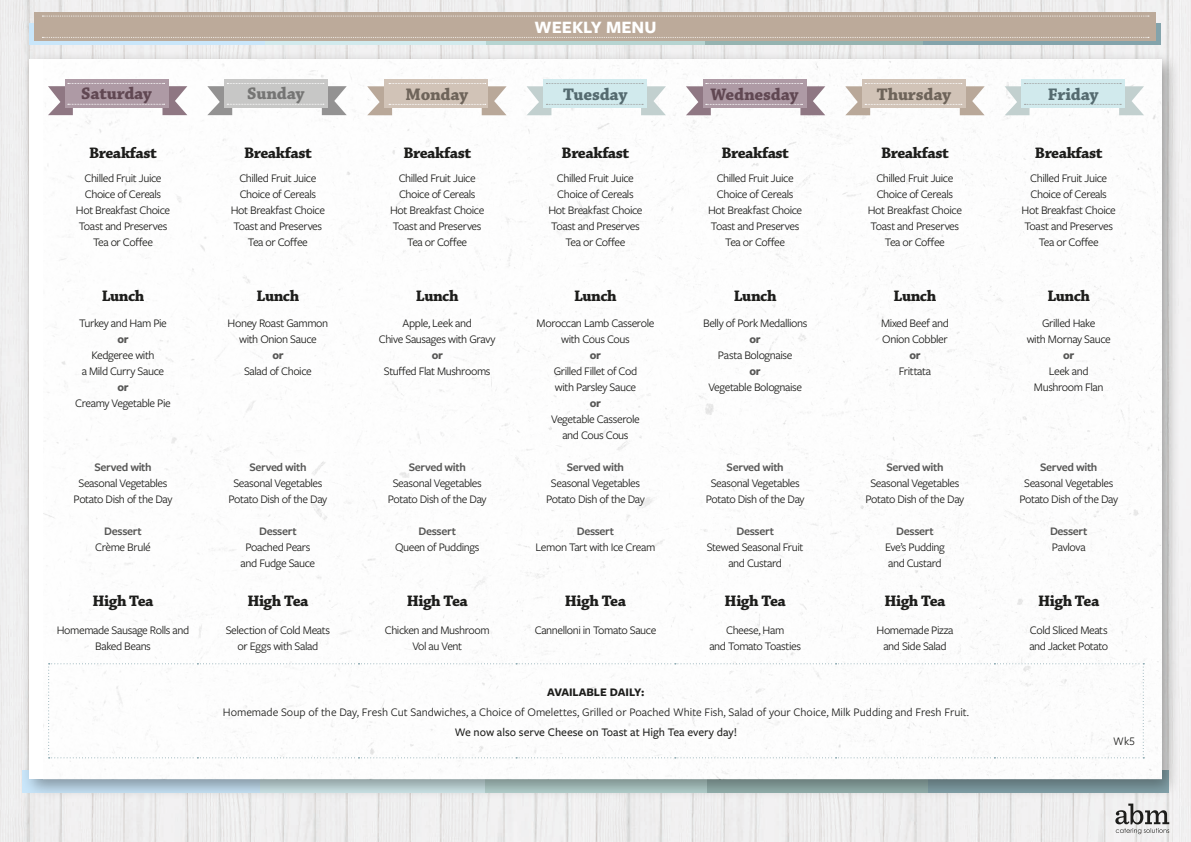
<style>
.page{position:relative;width:1191px;height:842px;background:#fff}
.page>*{position:absolute;margin:0;border:0;box-sizing:border-box;transform-origin:0 0}
.t1{font:700 18px "Freight Sans Pro";color:#fff}
.t2{font:700 17.6px "Chaparral Pro";letter-spacing:-.01em;color:#614853}
.t3{font:700 17.6px "Chaparral Pro";letter-spacing:-.01em;color:#6e645a}
.t4{font:700 17.6px "Chaparral Pro";letter-spacing:-.01em;color:#556b70}
.t5{font:700 17.6px "Chaparral Pro";letter-spacing:-.01em;color:#757574}
.t6{font:700 16px "Chaparral Pro";letter-spacing:-.03em;color:#1d1d1b}
.t7{font:12px/16px "Freight Sans Pro";letter-spacing:-.035em;color:#1d1d1b;text-align:center}
.t8{font:12px "Freight Sans Pro";color:#1d1d1b}
.t9{font:600 12px "Freight Sans Pro";letter-spacing:-.03em;color:#575756}
.t10{font:500 12px "Freight Sans Pro";color:#1d1d1b}
.t11{font:700 12px "Freight Sans Pro";letter-spacing:-.03em;color:#575756}
.t12{font:700 12px "Freight Sans Pro";color:#1d1d1b}
</style>
<div class="page">
<img style="left:0;top:0;width:1191px;height:842px">
<div style="left:21px;top:52px;width:1160px;height:747px;background:#1d1d1b;opacity:.4"></div>
<img style="left:43px;top:60px;width:1118px;height:719px">
<svg style="left:1115px;top:803px;width:54px;height:31px"></svg>
<div style="left:384px;top:79px;width:104px;height:29px;background:#d1c3b7"></div>
<svg style="left:367px;top:83px;width:139px;height:32px"></svg>
<div style="left:543px;top:79px;width:104px;height:29px;background:#d1eaed"></div>
<svg style="left:526px;top:83px;width:140px;height:32px"></svg>
<div style="left:703px;top:79px;width:103px;height:29px;background:#ae9aa5"></div>
<svg style="left:686px;top:83px;width:139px;height:32px"></svg>
<div style="left:862px;top:79px;width:104px;height:29px;background:#d1c3b7"></div>
<svg style="left:845px;top:83px;width:139px;height:32px"></svg>
<div style="left:1021px;top:79px;width:104px;height:29px;background:#d1eaed"></div>
<svg style="left:1004px;top:83px;width:140px;height:32px"></svg>
<div style="left:705px;top:23px;width:218px;height:22px;background:#95b3b0"></div>
<div style="left:923px;top:23px;width:238px;height:22px;background:#83a3ab"></div>
<div style="left:29px;top:23px;width:236px;height:22px;background:#c9e6fa"></div>
<div style="left:265px;top:23px;width:221px;height:22px;background:#d1eaed"></div>
<div style="left:486px;top:23px;width:219px;height:22px;background:#b6d4d1"></div>
<div style="left:34px;top:12px;width:1121px;height:29px;background:#bcaa9a"></div>
<svg style="left:42px;top:37px;width:1107px;height:1px"></svg>
<svg style="left:42px;top:16px;width:1107px;height:1px"></svg>
<svg style="left:48px;top:663px;width:1096px;height:95px"></svg>
<div style="left:65px;top:79px;width:104px;height:29px;background:#ae9aa5"></div>
<svg style="left:48px;top:83px;width:139px;height:32px"></svg>
<div style="left:224px;top:79px;width:104px;height:29px;background:#c7c7c6"></div>
<svg style="left:207px;top:83px;width:140px;height:32px"></svg>
<h2 class="t2" style="left:81px;top:83px;width:72px">Saturday</h2>
<h2 class="t5" style="left:247px;top:83px;width:59px">Sunday</h2>
<h1 class="t1" style="left:534px;top:14px;width:123px">WEEKLY MENU</h1>
<h2 class="t3" style="left:405px;top:84px;width:64px">Monday</h2>
<h2 class="t4" style="left:563px;top:84px;width:66px">Tuesday</h2>
<h2 class="t2" style="left:710px;top:84px;width:90px">Wednesday</h2>
<h2 class="t3" style="left:876px;top:84px;width:76px">Thursday</h2>
<h2 class="t4" style="left:1048px;top:84px;width:52px">Friday</h2>
<h3 class="t6" style="left:89px;top:143px;width:69px">Breakfast</h3>
<h3 class="t6" style="left:244px;top:143px;width:69px">Breakfast</h3>
<h3 class="t6" style="left:403px;top:143px;width:69px">Breakfast</h3>
<h3 class="t6" style="left:561px;top:143px;width:69px">Breakfast</h3>
<h3 class="t6" style="left:721px;top:143px;width:69px">Breakfast</h3>
<h3 class="t6" style="left:881px;top:143px;width:69px">Breakfast</h3>
<h3 class="t6" style="left:1035px;top:143px;width:69px">Breakfast</h3>
<p class="t7" style="left:76px;top:169px;width:96px">Chilled Fruit Juice<br>Choice of Cereals<br>Hot Breakfast Choice<br>Toast and Preserves<br>Tea or Coffee</p>
<p class="t7" style="left:231px;top:169px;width:96px">Chilled Fruit Juice<br>Choice of Cereals<br>Hot Breakfast Choice<br>Toast and Preserves<br>Tea or Coffee</p>
<p class="t7" style="left:390px;top:169px;width:96px">Chilled Fruit Juice<br>Choice of Cereals<br>Hot Breakfast Choice<br>Toast and Preserves<br>Tea or Coffee</p>
<p class="t7" style="left:548px;top:169px;width:96px">Chilled Fruit Juice<br>Choice of Cereals<br>Hot Breakfast Choice<br>Toast and Preserves<br>Tea or Coffee</p>
<p class="t7" style="left:708px;top:169px;width:96px">Chilled Fruit Juice<br>Choice of Cereals<br>Hot Breakfast Choice<br>Toast and Preserves<br>Tea or Coffee</p>
<p class="t7" style="left:867px;top:169px;width:96px">Chilled Fruit Juice<br>Choice of Cereals<br>Hot Breakfast Choice<br>Toast and Preserves<br>Tea or Coffee</p>
<p class="t7" style="left:1021px;top:169px;width:96px">Chilled Fruit Juice<br>Choice of Cereals<br>Hot Breakfast Choice<br>Toast and Preserves<br>Tea or Coffee</p>
<h3 class="t6" style="left:102px;top:286px;width:44px">Lunch</h3>
<h3 class="t6" style="left:257px;top:286px;width:44px">Lunch</h3>
<h3 class="t6" style="left:416px;top:286px;width:44px">Lunch</h3>
<h3 class="t6" style="left:574px;top:286px;width:44px">Lunch</h3>
<h3 class="t6" style="left:734px;top:286px;width:44px">Lunch</h3>
<h3 class="t6" style="left:893px;top:286px;width:44px">Lunch</h3>
<h3 class="t6" style="left:1047px;top:286px;width:44px">Lunch</h3>
<p class="t7" style="left:79px;top:315px;width:89px">Turkey and Ham Pie</p>
<p class="t11" style="left:117px;top:331px;width:13px">or</p>
<p class="t7" style="left:82px;top:347px;width:84px">Kedgeree with<br>a Mild Curry Sauce</p>
<p class="t11" style="left:117px;top:379px;width:13px">or</p>
<p class="t7" style="left:75px;top:395px;width:97px">Creamy Vegetable Pie</p>
<p class="t7" style="left:881px;top:315px;width:69px;text-align:left">Mixed Beef and<br>Onion Cobbler</p>
<p class="t11" style="left:909px;top:347px;width:13px">or</p>
<p class="t7" style="left:898px;top:363px;width:34px">Frittata</p>
<p class="t7" style="left:703px;top:315px;width:106px">Belly of Pork Medallions</p>
<p class="t11" style="left:749px;top:331px;width:13px">or</p>
<p class="t7" style="left:718px;top:347px;width:76px">Pasta Bolognaise</p>
<p class="t11" style="left:749px;top:363px;width:13px">or</p>
<p class="t7" style="left:708px;top:379px;width:95px">Vegetable Bolognaise</p>
<p class="t7" style="left:1026px;top:315px;width:86px">Grilled Hake<br>with Mornay Sauce</p>
<p class="t11" style="left:1063px;top:347px;width:13px">or</p>
<p class="t7" style="left:1034px;top:363px;width:71px">Leek and<br>Mushroom Flan</p>
<p class="t7" style="left:536px;top:315px;width:119px">Moroccan Lamb Casserole with Cous Cous</p>
<p class="t11" style="left:590px;top:347px;width:13px">or</p>
<p class="t7" style="left:553px;top:363px;width:85px;text-align:left">Grilled Fillet of Cod with Parsley Sauce</p>
<p class="t11" style="left:590px;top:395px;width:13px">or</p>
<p class="t7" style="left:551px;top:411px;width:90px">Vegetable Casserole and Cous Cous</p>
<p class="t9" style="left:567px;top:459px;width:59px">Served with</p>
<p class="t7" style="left:546px;top:475px;width:100px">Seasonal Vegetables<br>Potato Dish of the Day</p>
<p class="t9" style="left:577px;top:523px;width:39px">Dessert</p>
<p class="t7" style="left:535px;top:539px;width:121px">Lemon Tart with Ice Cream</p>
<p class="t7" style="left:379px;top:315px;width:118px">Apple, Leek and<br>Chive Sausages with Gravy</p>
<p class="t11" style="left:432px;top:347px;width:13px">or</p>
<p class="t7" style="left:384px;top:363px;width:108px">Stuffed Flat Mushrooms</p>
<p class="t7" style="left:228px;top:315px;width:102px">Honey Roast Gammon with Onion Sauce</p>
<p class="t11" style="left:272px;top:347px;width:13px">or</p>
<p class="t7" style="left:244px;top:363px;width:69px">Salad of Choice</p>
<p class="t9" style="left:1040px;top:459px;width:59px">Served with</p>
<p class="t7" style="left:1019px;top:475px;width:100px">Seasonal Vegetables<br>Potato Dish of the Day</p>
<p class="t9" style="left:1050px;top:523px;width:39px">Dessert</p>
<p class="t7" style="left:1052px;top:539px;width:35px">Pavlova</p>
<p class="t9" style="left:886px;top:459px;width:59px">Served with</p>
<p class="t7" style="left:865px;top:475px;width:100px">Seasonal Vegetables<br>Potato Dish of the Day</p>
<p class="t9" style="left:896px;top:523px;width:39px">Dessert</p>
<p class="t7" style="left:885px;top:539px;width:61px;text-align:left">Eve’s Pudding and Custard</p>
<p class="t9" style="left:726px;top:459px;width:59px">Served with</p>
<p class="t7" style="left:706px;top:475px;width:100px">Seasonal Vegetables<br>Potato Dish of the Day</p>
<p class="t9" style="left:736px;top:523px;width:39px">Dessert</p>
<p class="t7" style="left:707px;top:539px;width:98px">Stewed Seasonal Fruit and Custard</p>
<p class="t9" style="left:409px;top:459px;width:59px">Served with</p>
<p class="t7" style="left:388px;top:475px;width:100px">Seasonal Vegetables<br>Potato Dish of the Day</p>
<p class="t9" style="left:418px;top:523px;width:39px">Dessert</p>
<p class="t7" style="left:395px;top:539px;width:86px">Queen of Puddings</p>
<p class="t9" style="left:249px;top:459px;width:59px">Served with</p>
<p class="t7" style="left:228px;top:475px;width:100px">Seasonal Vegetables<br>Potato Dish of the Day</p>
<p class="t9" style="left:259px;top:523px;width:39px">Dessert</p>
<p class="t7" style="left:241px;top:539px;width:76px">Poached Pears and Fudge Sauce</p>
<p class="t9" style="left:94px;top:459px;width:59px">Served with</p>
<p class="t7" style="left:74px;top:475px;width:100px">Seasonal Vegetables<br>Potato Dish of the Day</p>
<p class="t9" style="left:104px;top:523px;width:39px">Dessert</p>
<p class="t7" style="left:95px;top:539px;width:57px">Crème Brulé</p>
<h3 class="t6" style="left:92px;top:591px;width:63px">High Tea</h3>
<h3 class="t6" style="left:247px;top:591px;width:63px">High Tea</h3>
<h3 class="t6" style="left:407px;top:591px;width:63px">High Tea</h3>
<h3 class="t6" style="left:565px;top:591px;width:63px">High Tea</h3>
<h3 class="t6" style="left:724px;top:591px;width:63px">High Tea</h3>
<h3 class="t6" style="left:884px;top:591px;width:63px">High Tea</h3>
<h3 class="t6" style="left:1038px;top:591px;width:63px">High Tea</h3>
<p class="t7" style="left:57px;top:621px;width:134px">Homemade Sausage Rolls and<br>Baked Beans</p>
<p class="t7" style="left:226px;top:621px;width:106px">Selection of Cold Meats or Eggs with Salad</p>
<p class="t7" style="left:385px;top:621px;width:106px">Chicken and Mushroom<br>Vol au Vent</p>
<p class="t7" style="left:534px;top:621px;width:123px">Cannelloni in Tomato Sauce</p>
<p class="t7" style="left:709px;top:621px;width:93px">Cheese, Ham<br>and Tomato Toasties</p>
<p class="t7" style="left:876px;top:621px;width:78px">Homemade Pizza and Side Salad</p>
<p class="t7" style="left:1029px;top:621px;width:80px;text-align:left">Cold Sliced Meats and Jacket Potato</p>
<p class="t12" style="left:547px;top:684px;width:99px">AVAILABLE DAILY:</p>
<p class="t8" style="left:223px;top:704px;width:748px">Homemade Soup of the Day, Fresh Cut Sandwiches, a Choice of Omelettes, Grilled or Poached White Fish, Salad of your Choice, Milk Pudding and Fresh Fruit.</p>
<p class="t10" style="left:455px;top:724px;width:284px">We now also serve Cheese on Toast at High Tea every day!</p>
<p class="t7" style="left:1113px;top:733px;width:23px">Wk5</p>
</div>
